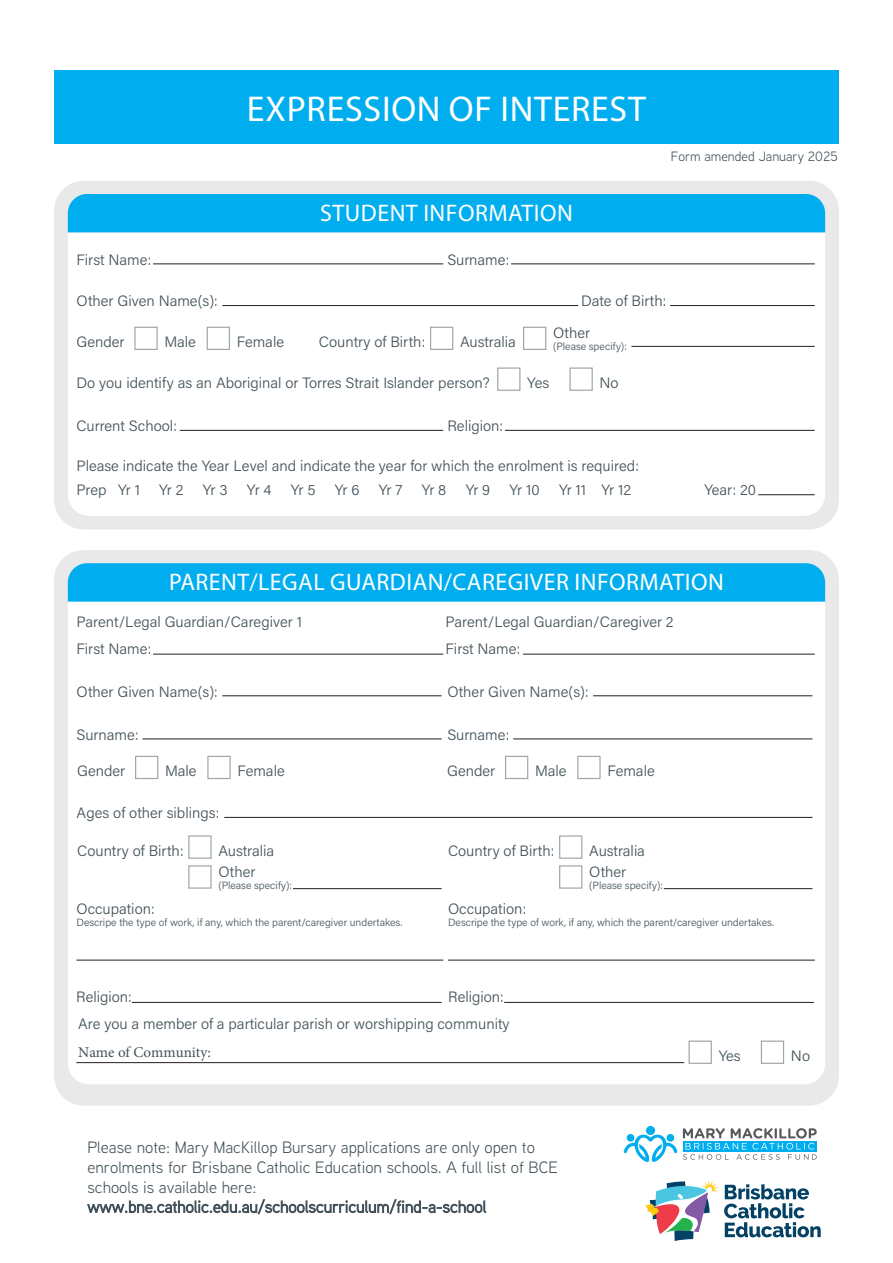
<style>
.page{position:relative;width:893px;height:1263px;background:#fff}
.page>*{position:absolute;margin:0;border:0;box-sizing:border-box;transform-origin:0 0}
.t1{font:36px "Myriad Pro";letter-spacing:.02em;color:#fff}
.t2{font:24px "Myriad Pro";letter-spacing:.02em;color:#fff}
.t3{font:16.5px/19.8px "Aaux Next";color:#43525a}
.t4{font:300 15px/27.3px "Acumin Pro";color:#425159}
.t5{font:13.5px "Aaux Next";color:#425159}
.t6{font:300 10.5px "Acumin Pro";color:#425159}
.s1{font-family:"Minion Pro";font-weight:400}
</style>
<div class="page">
<div style="left:54px;top:71px;width:785px;height:73px;background:#00aeef"></div>
<div style="left:54px;top:181px;width:785px;height:348px;background:#e9e9e9;border-radius:30px"></div>
<div style="left:68px;top:232px;width:757px;height:284px;background:#fff"></div>
<div style="left:68px;top:194px;width:757px;height:38px;background:#00aeef"></div>
<hr style="left:153px;top:264px;width:290px;height:1px;background:#231f20">
<hr style="left:511px;top:264px;width:304px;height:1px;background:#231f20">
<hr style="left:180px;top:430px;width:263px;height:1px;background:#231f20">
<hr style="left:505px;top:430px;width:310px;height:1px;background:#231f20">
<hr style="left:222px;top:305px;width:356px;height:1px;background:#231f20">
<hr style="left:670px;top:305px;width:145px;height:1px;background:#231f20">
<hr style="left:631px;top:346px;width:184px;height:1px;background:#231f20">
<hr style="left:758px;top:494px;width:57px;height:1px;background:#231f20">
<div style="left:134px;top:327px;width:24px;height:23px;background:#fff;border:1px solid #9da5a6"></div>
<div style="left:207px;top:327px;width:23px;height:23px;background:#fff;border:1px solid #9da5a6"></div>
<div style="left:497px;top:367px;width:23px;height:24px;background:#fff;border:1px solid #9da5a6"></div>
<div style="left:569px;top:367px;width:24px;height:24px;background:#fff;border:1px solid #9da5a6"></div>
<div style="left:430px;top:327px;width:23px;height:23px;background:#fff;border:1px solid #9da5a6"></div>
<div style="left:523px;top:327px;width:23px;height:23px;background:#fff;border:1px solid #9da5a6"></div>
<div style="left:54px;top:550px;width:785px;height:556px;background:#e9e9e9;border-radius:30px"></div>
<div style="left:68px;top:602px;width:757px;height:482px;background:#fff"></div>
<div style="left:68px;top:563px;width:757px;height:39px;background:#00aeef"></div>
<hr style="left:153px;top:654px;width:290px;height:1px;background:#231f20">
<hr style="left:77px;top:960px;width:366px;height:1px;background:#231f20">
<hr style="left:448px;top:960px;width:367px;height:1px;background:#231f20">
<hr style="left:523px;top:654px;width:292px;height:1px;background:#231f20">
<hr style="left:222px;top:695px;width:220px;height:1px;background:#231f20">
<hr style="left:142px;top:739px;width:300px;height:1px;background:#231f20">
<hr style="left:224px;top:817px;width:588px;height:1px;background:#231f20">
<hr style="left:513px;top:739px;width:299px;height:1px;background:#231f20">
<hr style="left:593px;top:695px;width:219px;height:1px;background:#231f20">
<div style="left:135px;top:756px;width:23px;height:23px;background:#fff;border:1px solid #9da5a6"></div>
<div style="left:207px;top:756px;width:24px;height:23px;background:#fff;border:1px solid #9da5a6"></div>
<div style="left:505px;top:756px;width:23px;height:23px;background:#fff;border:1px solid #9da5a6"></div>
<div style="left:577px;top:756px;width:24px;height:23px;background:#fff;border:1px solid #9da5a6"></div>
<div style="left:188px;top:835px;width:24px;height:24px;background:#fff;border:1px solid #9da5a6"></div>
<hr style="left:293px;top:888px;width:149px;height:1px;background:#231f20">
<div style="left:188px;top:865px;width:24px;height:24px;background:#fff;border:1px solid #9da5a6"></div>
<div style="left:559px;top:835px;width:23px;height:24px;background:#fff;border:1px solid #9da5a6"></div>
<hr style="left:664px;top:888px;width:148px;height:1px;background:#231f20">
<div style="left:559px;top:865px;width:23px;height:24px;background:#fff;border:1px solid #9da5a6"></div>
<hr style="left:132px;top:1002px;width:310px;height:1px;background:#231f20">
<hr style="left:504px;top:1002px;width:310px;height:1px;background:#231f20">
<svg style="left:624px;top:1126px;width:53px;height:36px"></svg>
<svg style="left:683px;top:1128px;width:134px;height:32px"></svg>
<svg style="left:724px;top:1184px;width:97px;height:53px"></svg>
<svg style="left:645px;top:1181px;width:73px;height:60px"></svg>
<hr style="left:76px;top:1062px;width:608px;height:1px;background:#231f20">
<div style="left:689px;top:1040px;width:23px;height:24px;background:#fff;border:1px solid #9da5a6"></div>
<div style="left:761px;top:1040px;width:23px;height:24px;background:#fff;border:1px solid #9da5a6"></div>
<p class="t1" style="left:247px;top:87px;width:400px">EXPRESSION OF INTEREST</p>
<p class="t2" style="left:320px;top:198px;width:254px">STUDENT INFORMATION</p>
<p class="t4" style="left:77px;top:245px;width:76px">First Name:</p>
<p class="t4" style="left:447px;top:245px;width:63px">Surname:</p>
<p class="t5" style="left:671px;top:147px;width:168px">Form amended January 2025</p>
<p class="t4" style="left:77px;top:287px;width:143px">Other Given Name(s):</p>
<p class="t4" style="left:581px;top:287px;width:87px">Date of Birth:</p>
<p class="t4" style="left:553px;top:319px;width:39px">Other</p>
<p class="t4" style="left:319px;top:328px;width:108px">Country of Birth:</p>
<p class="t6" style="left:553px;top:339px;width:75px">(Please specify):</p>
<p class="t4" style="left:527px;top:368px;width:24px">Yes</p>
<p class="t4" style="left:600px;top:368px;width:21px">No</p>
<p class="t4" style="left:77px;top:328px;width:50px">Gender</p>
<p class="t4" style="left:164px;top:328px;width:33px">Male</p>
<p class="t4" style="left:237px;top:328px;width:49px">Female</p>
<p class="t4" style="left:460px;top:328px;width:57px">Australia</p>
<p class="t4" style="left:77px;top:368px;width:415px">Do you identify as an Aboriginal or Torres Strait Islander person?</p>
<p class="t4" style="left:77px;top:412px;width:102px">Current School:</p>
<p class="t4" style="left:77px;top:452px;width:564px">Please indicate the Year Level and indicate the year for which the enrolment is required:</p>
<p class="t4" style="left:77px;top:476px;width:65px">Prep Yr 1</p>
<p class="t4" style="left:159px;top:476px;width:26px">Yr 2</p>
<p class="t4" style="left:203px;top:476px;width:26px">Yr 3</p>
<p class="t4" style="left:247px;top:476px;width:26px">Yr 4</p>
<p class="t4" style="left:291px;top:476px;width:26px">Yr 5</p>
<p class="t4" style="left:335px;top:476px;width:26px">Yr 6</p>
<p class="t4" style="left:379px;top:476px;width:25px">Yr 7</p>
<p class="t4" style="left:422px;top:476px;width:26px">Yr 8</p>
<p class="t4" style="left:466px;top:476px;width:26px">Yr 9</p>
<p class="t4" style="left:509px;top:476px;width:32px">Yr 10</p>
<p class="t4" style="left:559px;top:476px;width:74px">Yr 11 Yr 12</p>
<p class="t4" style="left:704px;top:476px;width:53px">Year: 20</p>
<p class="t4" style="left:447px;top:412px;width:57px">Religion:</p>
<p class="t2" style="left:169px;top:567px;width:556px">PARENT/LEGAL GUARDIAN/CAREGIVER INFORMATION</p>
<p class="t4" style="left:77px;top:608px;width:227px">Parent/Legal Guardian/Caregiver 1</p>
<p class="t4" style="left:77px;top:635px;width:76px">First Name:</p>
<p class="t4" style="left:446px;top:608px;width:230px">Parent/Legal Guardian/Caregiver 2</p>
<p class="t4" style="left:446px;top:635px;width:76px">First Name:</p>
<p class="t4" style="left:77px;top:677px;width:143px">Other Given Name(s):</p>
<p class="t4" style="left:77px;top:720px;width:63px">Surname:</p>
<p class="t4" style="left:447px;top:677px;width:143px">Other Given Name(s):</p>
<p class="t4" style="left:447px;top:720px;width:63px">Surname:</p>
<p class="t4" style="left:77px;top:757px;width:50px">Gender</p>
<p class="t4" style="left:165px;top:757px;width:33px">Male</p>
<p class="t4" style="left:237px;top:757px;width:49px">Female</p>
<p class="t4" style="left:447px;top:757px;width:50px">Gender</p>
<p class="t4" style="left:535px;top:757px;width:33px">Male</p>
<p class="t4" style="left:607px;top:757px;width:49px">Female</p>
<p class="t4" style="left:77px;top:799px;width:144px">Ages of other siblings:</p>
<p class="t4" style="left:77px;top:836px;width:108px">Country of Birth:</p>
<p class="t4" style="left:218px;top:836px;width:57px">Australia</p>
<p class="t4" style="left:218px;top:857px;width:39px">Other</p>
<p class="t6" style="left:218px;top:878px;width:75px">(Please specify):</p>
<p class="t4" style="left:77px;top:894px;width:80px">Occupation:</p>
<p class="t6" style="left:77px;top:915px;width:327px">Descripe the type of work, if any, which the parent/caregiver undertakes.</p>
<p class="t4" style="left:448px;top:836px;width:108px">Country of Birth:</p>
<p class="t4" style="left:589px;top:836px;width:57px">Australia</p>
<p class="t4" style="left:589px;top:857px;width:39px">Other</p>
<p class="t6" style="left:589px;top:878px;width:75px">(Please specify):</p>
<p class="t4" style="left:448px;top:894px;width:80px">Occupation:</p>
<p class="t6" style="left:448px;top:915px;width:327px">Descripe the type of work, if any, which the parent/caregiver undertakes.</p>
<p class="t4" style="left:76px;top:983px;width:57px">Religion:</p>
<p class="t4" style="left:78px;top:983px;width:433px;text-indent:370px">Religion:<br>Are you a member of a particular parish or worshipping community<br><span class="s1">Name of Community:</span></p>
<p class="t3" style="left:87px;top:1137px;width:472px">Please note: Mary MacKillop Bursary applications are only open to enrolments for Brisbane Catholic Education schools. A full list of BCE schools is available here: www.bne.catholic.edu.au/schoolscurriculum/find-a-school</p>
<p class="t4" style="left:719px;top:1041px;width:24px">Yes</p>
<p class="t4" style="left:791px;top:1041px;width:21px">No</p>
</div>
